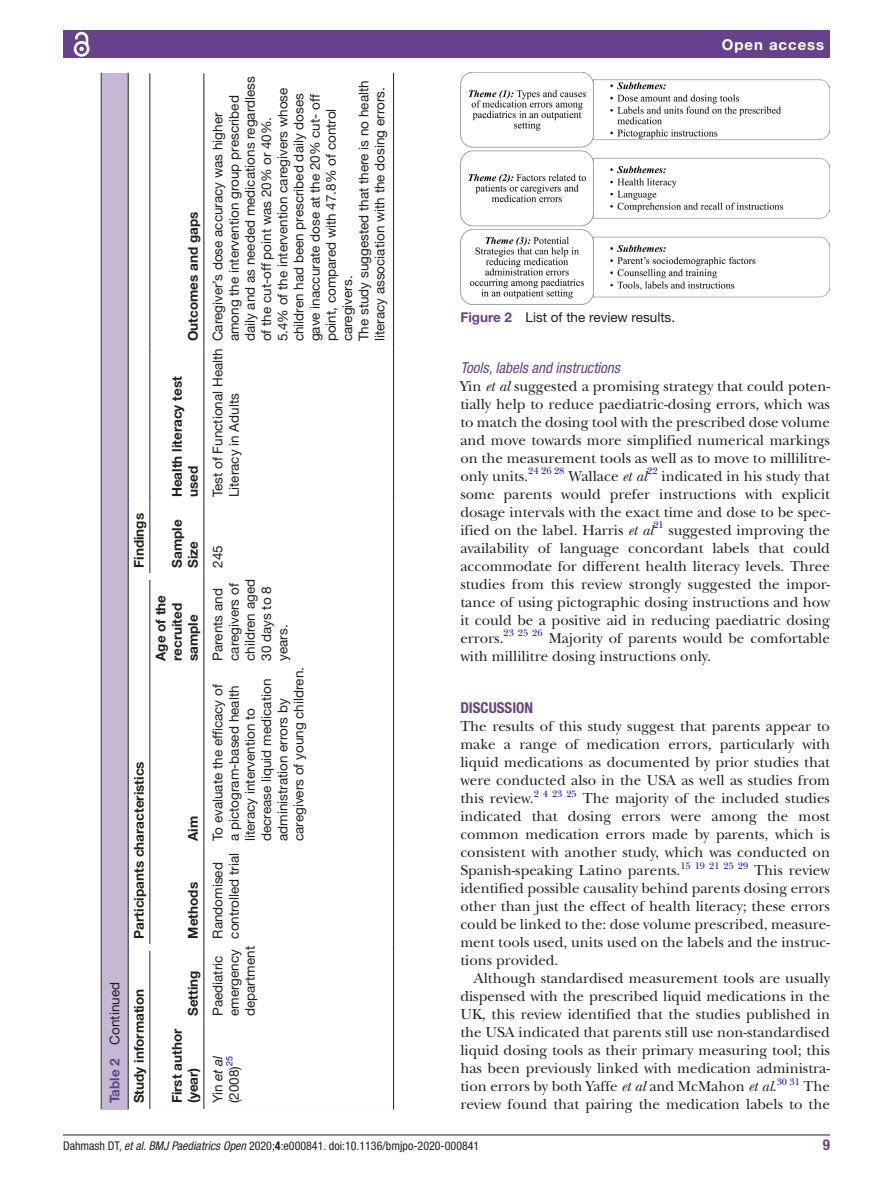
<style>
.page{position:relative;width:893px;height:1191px;background:#fff}
.page>*{position:absolute;margin:0;border:0;box-sizing:border-box;transform-origin:0 0}
.t1{font:15px/18px "New Baskerville";color:#231f20;text-align:justify}
.t2{font:italic condensed 15px "Helvetica Neue LT Std";color:#66428c}
.t3{font:700 condensed 15px "Helvetica Neue LT Std";color:#66428c}
.t4{font:700 15px "Helvetica Neue LT Std";letter-spacing:.065em;color:#fff}
.t5{font:13.5px/16.2px "Helvetica Neue LT Std";color:#231f20}
.t6{font:700 13.5px/16.2px "Helvetica Neue LT Std";color:#231f20}
.t7{font:condensed 12px "Helvetica Neue LT Std";color:#231f20}
.t8{font:9.9px "New Baskerville";color:#00f}
.t9{font:9px "Helvetica Neue LT Std";color:#00f}
.s1{font-weight:700;color:#66428c}
.s2{font-style:italic}
.s3{font-weight:700}
</style>
<div class="page">
<hr style="left:63px;top:1134px;width:767px;height:1px;background:#231f20">
<div style="left:63px;top:31px;width:767px;height:27px;background:#66428c"></div>
<svg style="left:73px;top:31px;width:17px;height:26px"></svg>
<div style="left:120px;top:73px;width:274px;height:1036px;background:#c4b8d4"></div>
<div style="left:129px;top:73px;width:264px;height:1036px;background:#fff"></div>
<hr style="left:128px;top:1022px;width:1px;height:87px;background:#231f20">
<hr style="left:128px;top:944px;width:1px;height:78px;background:#231f20">
<hr style="left:128px;top:847px;width:1px;height:97px;background:#231f20">
<hr style="left:128px;top:667px;width:1px;height:180px;background:#231f20">
<hr style="left:128px;top:574px;width:1px;height:93px;background:#231f20">
<hr style="left:128px;top:503px;width:1px;height:71px;background:#231f20">
<hr style="left:128px;top:347px;width:1px;height:156px;background:#231f20">
<hr style="left:128px;top:73px;width:1px;height:274px;background:#231f20">
<hr style="left:149px;top:1022px;width:1px;height:87px;background:#231f20">
<hr style="left:204px;top:1022px;width:1px;height:87px;background:#231f20">
<hr style="left:149px;top:944px;width:1px;height:78px;background:#231f20">
<hr style="left:204px;top:944px;width:1px;height:78px;background:#231f20">
<hr style="left:149px;top:847px;width:1px;height:97px;background:#231f20">
<hr style="left:204px;top:847px;width:1px;height:97px;background:#231f20">
<hr style="left:149px;top:667px;width:1px;height:180px;background:#231f20">
<hr style="left:204px;top:667px;width:1px;height:180px;background:#231f20">
<hr style="left:149px;top:574px;width:1px;height:93px;background:#231f20">
<hr style="left:204px;top:574px;width:1px;height:93px;background:#231f20">
<hr style="left:149px;top:503px;width:1px;height:71px;background:#231f20">
<hr style="left:204px;top:503px;width:1px;height:71px;background:#231f20">
<hr style="left:149px;top:347px;width:1px;height:156px;background:#231f20">
<hr style="left:204px;top:347px;width:1px;height:156px;background:#231f20">
<hr style="left:149px;top:73px;width:1px;height:274px;background:#231f20">
<hr style="left:204px;top:73px;width:1px;height:274px;background:#231f20">
<hr style="left:393px;top:1022px;width:1px;height:87px;background:#231f20">
<hr style="left:393px;top:944px;width:1px;height:78px;background:#231f20">
<hr style="left:393px;top:847px;width:1px;height:97px;background:#231f20">
<hr style="left:393px;top:667px;width:1px;height:180px;background:#231f20">
<hr style="left:393px;top:574px;width:1px;height:93px;background:#231f20">
<hr style="left:393px;top:503px;width:1px;height:71px;background:#231f20">
<hr style="left:393px;top:347px;width:1px;height:156px;background:#231f20">
<hr style="left:393px;top:73px;width:1px;height:274px;background:#231f20">
<svg style="left:148px;top:944px;width:4px;height:6px"></svg>
<svg style="left:148px;top:574px;width:4px;height:6px"></svg>
<div style="left:102px;top:73px;width:18px;height:1036px;background:#c4b8d4"></div>
<hr style="left:101px;top:73px;width:1px;height:1036px;background:#231f20">
<img style="left:460px;top:73px;width:370px;height:231px">
<p class="t5" style="left:106px;top:1103px;width:123px;rotate:-90deg"><span class="s1">Table 2</span> Continued</p>
<p class="t6" style="left:185px;top:341px;width:131px;rotate:-90deg">Outcomes and gaps</p>
<p class="t6" style="left:131px;top:568px;width:56px;rotate:-90deg">Findings</p>
<p class="t6" style="left:168px;top:497px;width:122px;rotate:-90deg">Health literacy test used</p>
<p class="t6" style="left:168px;top:568px;width:50px;rotate:-90deg">Sample<br>Size</p>
<p class="t6" style="left:152px;top:661px;width:68px;rotate:-90deg">Age of the recruited sample</p>
<p class="t6" style="left:131px;top:938px;width:179px;rotate:-90deg">Participants characteristics</p>
<p class="t6" style="left:131px;top:1103px;width:116px;rotate:-90deg">Study information</p>
<p class="t6" style="left:185px;top:841px;width:26px;rotate:-90deg">Aim</p>
<p class="t6" style="left:185px;top:938px;width:58px;rotate:-90deg">Methods</p>
<p class="t6" style="left:185px;top:1016px;width:47px;rotate:-90deg">Setting</p>
<p class="t6" style="left:168px;top:1103px;width:76px;rotate:-90deg">First author (year)</p>
<p class="t5" style="left:209px;top:341px;width:266px;rotate:-90deg">Caregiver’s dose accuracy was higher among the intervention group prescribed daily and as needed medications regardless of the cut-off point was 20% or 40%.<br>5.4% of the intervention caregivers whose children had been prescribed daily doses gave inaccurate dose at the 20% cut- off point, compared with 47.8% of control caregivers.<br>The study suggested that there is no health literacy association with the dosing errors.</p>
<p class="t5" style="left:209px;top:497px;width:151px;rotate:-90deg">Test of Functional Health<br>Literacy in Adults</p>
<p class="t5" style="left:209px;top:568px;width:24px;rotate:-90deg">245</p>
<p class="t5" style="left:209px;top:661px;width:83px;rotate:-90deg">Parents and caregivers of children aged<br>30 days to 8 years.</p>
<p class="t5" style="left:209px;top:841px;width:175px;rotate:-90deg">To evaluate the efficacy of<br>a pictogram-based health literacy intervention to decrease liquid medication administration errors by caregivers of young children.</p>
<p class="t5" style="left:209px;top:938px;width:87px;rotate:-90deg">Randomised controlled trial</p>
<p class="t5" style="left:209px;top:1016px;width:71px;rotate:-90deg">Paediatric emergency department</p>
<p class="t5" style="left:209px;top:1103px;width:49px;rotate:-90deg">Yin <span class="s2">et al </span>(2008)</p>
<p class="t9" style="left:224px;top:1066px;width:11px;rotate:-90deg">25</p>
<p class="t4" style="left:722px;top:35px;width:104px">Open access</p>
<p class="t5" style="left:460px;top:309px;width:216px"><span class="s1">Figure 2</span> List of the review results.</p>
<p class="t2" style="left:460px;top:359px;width:161px">Tools, labels and instructions</p>
<p class="t1" style="left:460px;top:377px;width:371px">Yin <span class="s2">et al</span> suggested a promising strategy that could poten&shy;tially help to reduce paediatric-dosing errors, which was to match the dosing tool with the prescribed dose volume and move towards more simplified numerical markings on the measurement tools as well as to move to millilitre&shy;only units.<sup>24</sup> <sup>26</sup> <sup>28</sup> Wallace <span class="s2">et al</span></p>
<p class="t8" style="left:647px;top:465px;width:12px">22</p>
<p class="t1" style="left:460px;top:467px;width:371px;text-indent:201px">indicated in his study that some parents would prefer instructions with explicit dosage intervals with the exact time and dose to be spec&shy;ified on the label. Harris <span class="s2">et al</span></p>
<p class="t8" style="left:653px;top:519px;width:12px">21</p>
<p class="t1" style="left:460px;top:521px;width:371px;text-indent:208px">suggested improving the availability of language concordant labels that could accommodate for different health literacy levels. Three studies from this review strongly suggested the impor&shy;tance of using pictographic dosing instructions and how it could be a positive aid in reducing paediatric dosing errors.</p>
<p class="t8" style="left:504px;top:627px;width:41px">23 25 26</p>
<p class="t1" style="left:460px;top:629px;width:371px;text-indent:88px">Majority of parents would be comfortable with millilitre dosing instructions only.</p>
<p class="t3" style="left:460px;top:699px;width:74px">DISCUSSION</p>
<p class="t1" style="left:460px;top:717px;width:371px">The results of this study suggest that parents appear to make a range of medication errors, particularly with liquid medications as documented by prior studies that were conducted also in the USA as well as studies from this review.</p>
<p class="t8" style="left:534px;top:787px;width:44px">2 4 23 25</p>
<p class="t1" style="left:460px;top:789px;width:371px;text-indent:122px">The majority of the included studies indicated that dosing errors were among the most common medication errors made by parents, which is consistent with another study, which was conducted on Spanish-speaking Latino parents.</p>
<p class="t8" style="left:680px;top:859px;width:69px">15 19 21 25 29</p>
<p class="t1" style="left:460px;top:861px;width:371px;text-indent:294px">This review identified possible causality behind parents dosing errors other than just the effect of health literacy; these errors could be linked to the: dose volume prescribed, measure&shy;ment tools used, units used on the labels and the instruc&shy;tions provided.</p>
<p class="t1" style="left:460px;top:969px;width:371px;text-indent:14px">Although standardised measurement tools are usually dispensed with the prescribed liquid medications in the UK, this review identified that the studies published in the USA indicated that parents still use non-standardised liquid dosing tools as their primary measuring tool; this has been previously linked with medication administra&shy;tion errors by both Yaffe <span class="s2">et al</span> and McMahon <span class="s2">et al</span>.<sup>30</sup> <sup>31</sup> The review found that pairing the medication labels to the</p>
<p class="t7" style="left:63px;top:1138px;width:418px">Dahmash DT, <span class="s2">et al</span>. <span class="s2">BMJ Paediatrics Open</span> 2020;<span class="s3">4</span>:e000841. doi:10.1136/bmjpo-2020-000841</p>
<p class="t3" style="left:823px;top:1135px;width:9px">9</p>
</div>
